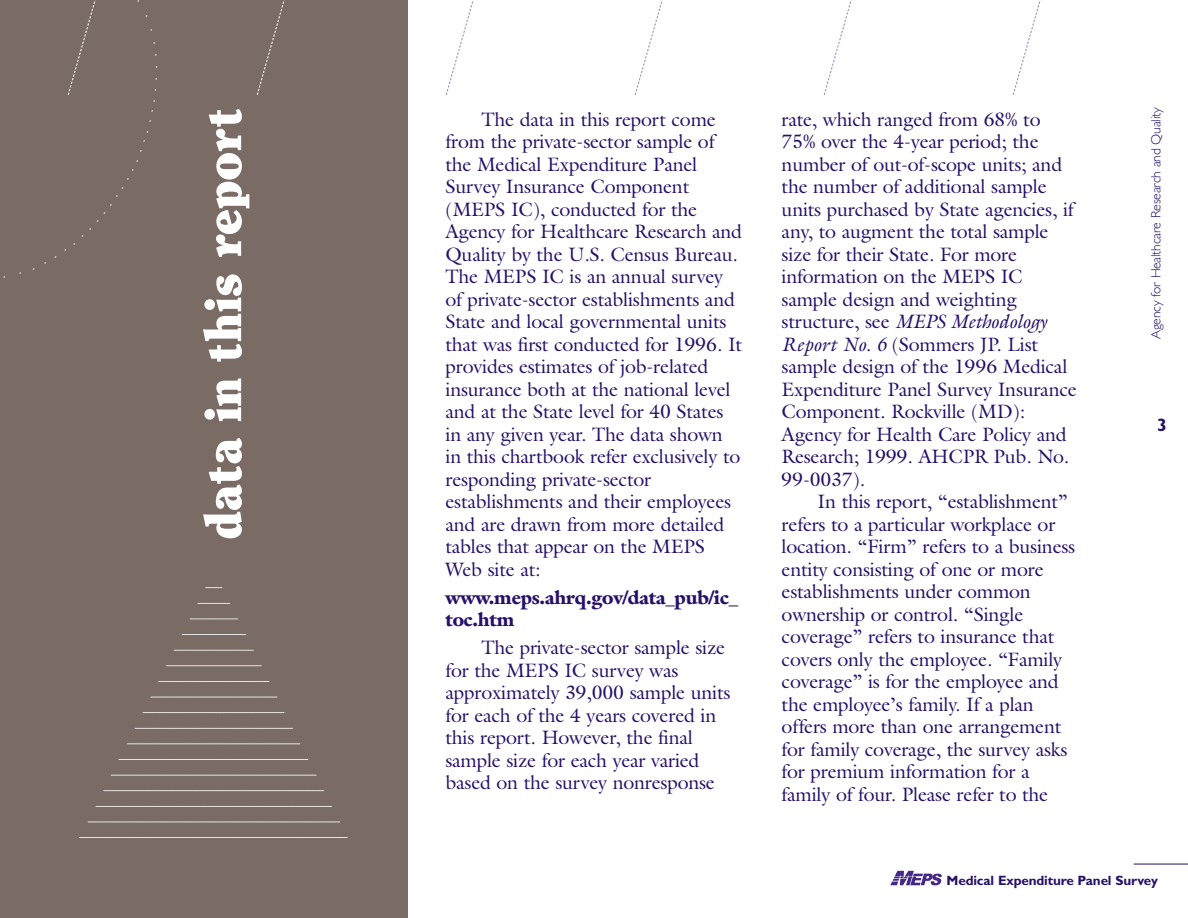
<style>
.page{position:relative;width:1188px;height:918px;background:#fff}
.page>*{position:absolute;margin:0;border:0;box-sizing:border-box;transform-origin:0 0}
.t1{font:54px "Clearface Black DTC";letter-spacing:-.01em;color:#fff}
.t2{font:19.5px/22.5px "Galliard";letter-spacing:-.01em;color:#271068}
.t3{font:900 19.5px/22.5px "Galliard";letter-spacing:-.01em;color:#271068}
.t4{font:700 18px "Gill Sans";color:#271068}
.t5{font:300 13.5px "Gill Sans";letter-spacing:-.01em;color:#271068}
.t6{font:700 13.5px "Gill Sans";letter-spacing:-.01em;color:#271068}
.s1{font-style:italic}
</style>
<div class="page">
<hr style="left:1134px;top:864px;width:54px;height:1px;background:#271068">
<div style="left:0;top:0;width:408px;height:918px;background:#7a6c64"></div>
<svg style="left:67px;top:0;width:29px;height:95px"></svg>
<svg style="left:256px;top:0;width:29px;height:95px"></svg>
<svg style="left:445px;top:0;width:29px;height:95px"></svg>
<svg style="left:634px;top:0;width:29px;height:95px"></svg>
<svg style="left:823px;top:0;width:29px;height:95px"></svg>
<svg style="left:1012px;top:0;width:29px;height:95px"></svg>
<svg style="left:205px;top:587px;width:18px;height:2px"></svg>
<svg style="left:197px;top:603px;width:34px;height:1px"></svg>
<svg style="left:189px;top:619px;width:49px;height:1px"></svg>
<svg style="left:181px;top:634px;width:66px;height:1px"></svg>
<svg style="left:173px;top:650px;width:81px;height:1px"></svg>
<svg style="left:166px;top:666px;width:96px;height:1px"></svg>
<svg style="left:158px;top:681px;width:112px;height:1px"></svg>
<svg style="left:150px;top:697px;width:128px;height:1px"></svg>
<svg style="left:142px;top:712px;width:144px;height:1px"></svg>
<svg style="left:134px;top:728px;width:160px;height:1px"></svg>
<svg style="left:127px;top:744px;width:173px;height:1px"></svg>
<svg style="left:119px;top:759px;width:190px;height:1px"></svg>
<svg style="left:111px;top:775px;width:206px;height:1px"></svg>
<svg style="left:103px;top:790px;width:222px;height:2px"></svg>
<svg style="left:95px;top:806px;width:238px;height:1px"></svg>
<svg style="left:88px;top:822px;width:252px;height:1px"></svg>
<svg style="left:80px;top:837px;width:268px;height:1px"></svg>
<svg style="left:890px;top:871px;width:52px;height:14px"></svg>
<h1 class="t1" style="left:203px;top:540px;width:432px;rotate:-90deg">data in this report</h1>
<p class="t2" style="left:445px;top:110px;width:298px;text-indent:36px">The data in this report come from the private-sector sample of the Medical Expenditure Panel<br>Survey Insurance Component (MEPS IC), conducted for the<br>Agency for Healthcare Research and<br>Quality by the U.S. Census Bureau.<br>The MEPS IC is an annual survey of private-sector establishments and<br>State and local governmental units that was first conducted for 1996. It provides estimates of job-related insurance both at the national level and at the State level for 40 States in any given year. The data shown in this chartbook refer exclusively to responding private-sector establishments and their employees and are drawn from more detailed tables that appear on the MEPS<br>Web site at:</p>
<p class="t3" style="left:445px;top:588px;width:294px">www.meps.ahrq.gov/data_pub/ic_ toc.htm</p>
<p class="t2" style="left:445px;top:638px;width:286px;text-indent:36px">The private-sector sample size for the MEPS IC survey was approximately 39,000 sample units for each of the 4 years covered in this report. However, the final sample size for each year varied based on the survey nonresponse</p>
<p class="t2" style="left:782px;top:110px;width:297px">rate, which ranged from 68% to<br>75% over the 4-year period; the number of out-of-scope units; and the number of additional sample units purchased by State agencies, if any, to augment the total sample size for their State. For more information on the MEPS IC sample design and weighting structure, see <span class="s1">MEPS Methodology<br>Report No. 6</span> (Sommers JP. List sample design of the 1996 Medical<br>Expenditure Panel Survey Insurance<br>Component. Rockville (MD):<br>Agency for Health Care Policy and<br>Research; 1999. AHCPR Pub. No.<br>99-0037).</p>
<p class="t2" style="left:782px;top:492px;width:295px;text-indent:36px">In this report, “establishment” refers to a particular workplace or location. “Firm” refers to a business entity consisting of one or more establishments under common ownership or control. “Single coverage” refers to insurance that covers only the employee. “Family coverage” is for the employee and the employee’s family. If a plan offers more than one arrangement for family coverage, the survey asks for premium information for a family of four. Please refer to the</p>
<p class="t5" style="left:1151px;top:339px;width:234px;rotate:-90deg">Agency for Healthcare Research and Quality</p>
<p class="t4" style="left:1157px;top:419px;width:11px">3</p>
<p class="t6" style="left:947px;top:876px;width:213px">Medical Expenditure Panel Survey</p>
</div>
